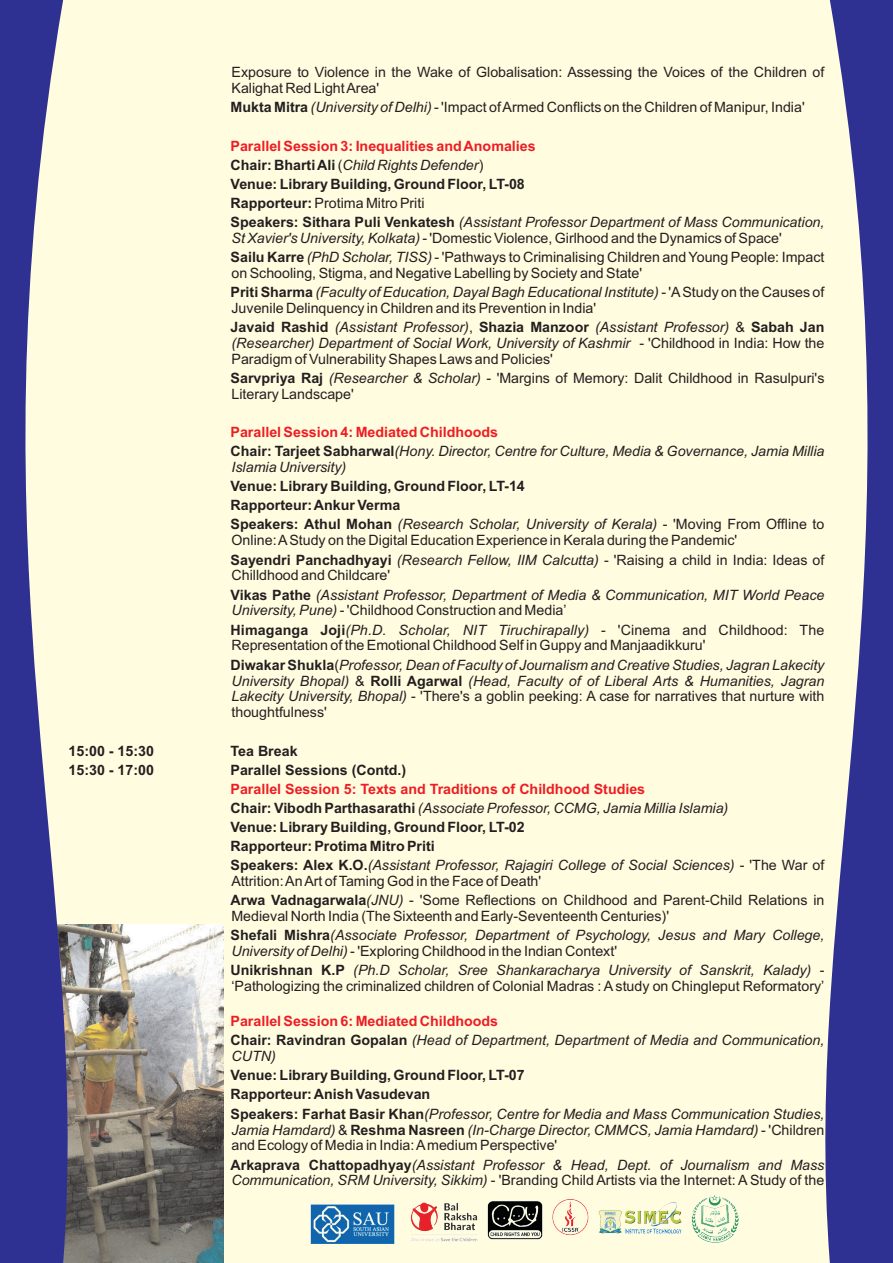
<style>
.page{position:relative;width:893px;height:1263px;background:#fffce0}
.page>*{position:absolute;margin:0;border:0;box-sizing:border-box;transform-origin:0 0}
.t1{font:14.25px/19px "Arial";color:#231f20}
.t2{font:italic 14.25px/15.9px "Arial";color:#231f20}
.t3{font:700 14.25px/19px "Arial";color:#231f20}
.t4{font:700 14.25px "Arial";color:#ee1d23}
.s1{font-weight:700}
.s2{font-style:italic}
.s3{font-weight:400}
.s4{font-weight:400;font-style:italic}
.s5{font-weight:700;font-style:normal}
.s6{font-style:normal}
</style>
<div class="page">
<svg style="left:825px;top:0;width:68px;height:1263px;fill:#2e3092"></svg>
<img style="left:92px;top:924px;width:131px;height:339px">
<svg style="left:0;top:0;width:92px;height:1263px"></svg>
<img style="left:310px;top:1195px;width:429px;height:49px">
<p class="t1" style="left:232px;top:66px;width:594px;line-height:15.9px">Exposure to Violence in the Wake of Globalisation: Assessing the Voices of the Children of<br>Kalighat Red Light Area'</p>
<p class="t1" style="left:231px;top:99px;width:576px"><span class="s1">Mukta Mitra</span> <span class="s2">(University of Delhi)</span> - 'Impact of Armed Conflicts on the Children of Manipur, India'</p>
<p class="t4" style="left:230px;top:140px;width:307px">Parallel Session 3: Inequalities and Anomalies</p>
<p class="t3" style="left:231px;top:156px;width:595px">Chair: Bharti Ali <span class="s3">(</span><span class="s4">Child Rights Defender</span><span class="s3">)<br></span>Venue: Library Building, Ground Floor, LT-08<br>Rapporteur: <span class="s3">Protima Mitro Priti<br></span>Speakers: Sithara Puli Venkatesh <span class="s4">(Assistant Professor Department of Mass Communication,</span></p>
<p class="t1" style="left:231px;top:230px;width:595px"><span class="s2">St Xavier's University, Kolkata)</span> - 'Domestic Violence, Girlhood and the Dynamics of Space'<br><span class="s1">Sailu Karre</span> <span class="s2">(PhD Scholar, TISS)</span> - 'Pathways to Criminalising Children and Young People: Impact</p>
<p class="t1" style="left:231px;top:265px;width:595px">on Schooling, Stigma, and Negative Labelling by Society and State'<br><span class="s1">Priti Sharma</span> <span class="s2">(Faculty of Education, Dayal Bagh Educational Institute)</span> - 'AStudy on the Causes of</p>
<p class="t1" style="left:231px;top:300px;width:595px">Juvenile Delinquency in Children and its Prevention in India'<br><span class="s1">Javaid Rashid</span> <span class="s2">(Assistant Professor)</span>, <span class="s1">Shazia Manzoor</span> <span class="s2">(Assistant Professor)</span> &amp; <span class="s1">Sabah Jan</span></p>
<p class="t1" style="left:231px;top:336px;width:594px;line-height:15.9px"><span class="s2">(Researcher) Department of Social Work, University of Kashmir</span> - 'Childhood in India: How the<br>Paradigm of Vulnerability Shapes Laws and Policies'</p>
<p class="t1" style="left:231px;top:371px;width:595px;line-height:15.9px"><span class="s1">Sarvpriya Raj</span> <span class="s2">(Researcher &amp; Scholar)</span> - 'Margins of Memory: Dalit Childhood in Rasulpuri's<br>Literary Landscape'</p>
<p class="t4" style="left:230px;top:427px;width:269px">Parallel Session 4: Mediated Childhoods</p>
<p class="t2" style="left:231px;top:445px;width:595px"><span class="s5">Chair: Tarjeet Sabharwal</span>(Hony. Director, Centre for Culture, Media &amp; Governance, Jamia Millia<br>Islamia University)</p>
<p class="t3" style="left:231px;top:478px;width:595px">Venue: Library Building, Ground Floor, LT-14<br>Rapporteur: Ankur Verma<br>Speakers: Athul Mohan <span class="s4">(Research Scholar, University of Kerala)</span> <span class="s3">- 'Moving From Offline to</span></p>
<p class="t1" style="left:231px;top:532px;width:595px">Online: AStudy on the Digital Education Experience in Kerala during the Pandemic'<br><span class="s1">Sayendri Panchadhyayi</span> <span class="s2">(Research Fellow, IIM Calcutta)</span> - 'Raising a child in India: Ideas of</p>
<p class="t2" style="left:231px;top:567px;width:595px;line-height:19px"><span class="s6">Chilldhood and Childcare'<br></span><span class="s5">Vikas Pathe</span> (Assistant Professor, Department of Media &amp; Communication, MIT World Peace</p>
<p class="t1" style="left:231px;top:602px;width:595px"><span class="s2">University, Pune)</span> - 'Childhood Construction and Media’<br><span class="s1">Himaganga Joji</span><span class="s2">(Ph.D. Scholar, NIT Tiruchirapally)</span> - 'Cinema and Childhood: The</p>
<p class="t2" style="left:231px;top:637px;width:595px;line-height:19px"><span class="s6">Representation of the Emotional Childhood Self in Guppy and Manjaadikkuru'<br></span><span class="s5">Diwakar Shukla</span><span class="s6">(</span>Professor, Dean of Faculty of Journalism and Creative Studies, Jagran Lakecity</p>
<p class="t2" style="left:231px;top:674px;width:594px;text-align:justify">University Bhopal) <span class="s6">&amp;</span> <span class="s5">Rolli Agarwal</span> (Head, Faculty of of Liberal Arts &amp; Humanities, Jagran Lakecity University, Bhopal) <span class="s6">- 'There's a goblin peeking: A case for narratives that nurture with thoughtfulness'</span></p>
<p class="t3" style="left:69px;top:742px;width:87px">15:00 - 15:30</p>
<p class="t3" style="left:231px;top:742px;width:69px">Tea Break</p>
<p class="t3" style="left:69px;top:761px;width:87px">15:30 - 17:00</p>
<p class="t3" style="left:231px;top:761px;width:177px">Parallel Sessions (Contd.)</p>
<p class="t3" style="left:231px;top:800px;width:595px">Chair: Vibodh Parthasarathi <span class="s4">(Associate Professor, CCMG, Jamia Millia Islamia)<br></span>Venue: Library Building, Ground Floor, LT-02<br>Rapporteur: Protima Mitro Priti<br>Speakers: Alex K.O.<span class="s4">(Assistant Professor, Rajagiri College of Social Sciences)</span> <span class="s3">- 'The War of</span></p>
<p class="t1" style="left:231px;top:873px;width:595px">Attrition: An Art of Taming God in the Face of Death'<br><span class="s1">Arwa Vadnagarwala</span><span class="s2">(JNU)</span> - 'Some Reflections on Childhood and Parent-Child Relations in</p>
<p class="t2" style="left:231px;top:908px;width:595px;line-height:19px"><span class="s6">Medieval North India (The Sixteenth and Early-Seventeenth Centuries)'<br></span><span class="s5">Shefali Mishra</span>(Associate Professor, Department of Psychology, Jesus and Mary College,</p>
<p class="t2" style="left:231px;top:943px;width:595px;line-height:19px">University of Delhi) <span class="s6">- 'Exploring Childhood in the Indian Context'<br></span><span class="s5">Unikrishnan K.P</span> (Ph.D Scholar, Sree Shankaracharya University of Sanskrit, Kalady) <span class="s6">-</span></p>
<p class="t4" style="left:230px;top:783px;width:416px">Parallel Session 5: Texts and Traditions of Childhood Studies</p>
<p class="t1" style="left:231px;top:978px;width:594px">‘Pathologizing the criminalized children of Colonial Madras : A study on Chingleput Reformatory’</p>
<p class="t4" style="left:230px;top:1016px;width:269px">Parallel Session 6: Mediated Childhoods</p>
<p class="t2" style="left:231px;top:1034px;width:595px"><span class="s5">Chair: Ravindran Gopalan</span> (Head of Department, Department of Media and Communication,<br>CUTN)</p>
<p class="t3" style="left:231px;top:1067px;width:595px">Venue: Library Building, Ground Floor, LT-07<br>Rapporteur: Anish Vasudevan<br>Speakers: Farhat Basir Khan<span class="s4">(Professor, Centre for Media and Mass Communication Studies,</span></p>
<p class="t1" style="left:231px;top:1123px;width:594px;line-height:15.9px"><span class="s2">Jamia Hamdard)</span> &amp; <span class="s1">Reshma Nasreen</span> <span class="s2">(In-Charge Director, CMMCS, Jamia Hamdard)</span> - 'Children and Ecology of Media in India: Amedium Perspective'</p>
<p class="t2" style="left:231px;top:1158px;width:595px"><span class="s5">Arkaprava Chattopadhyay</span>(Assistant Professor &amp; Head, Dept. of Journalism and Mass<br>Communication, SRM University, Sikkim) <span class="s6">- 'Branding Child Artists via the Internet: A Study of the</span></p>
</div>
